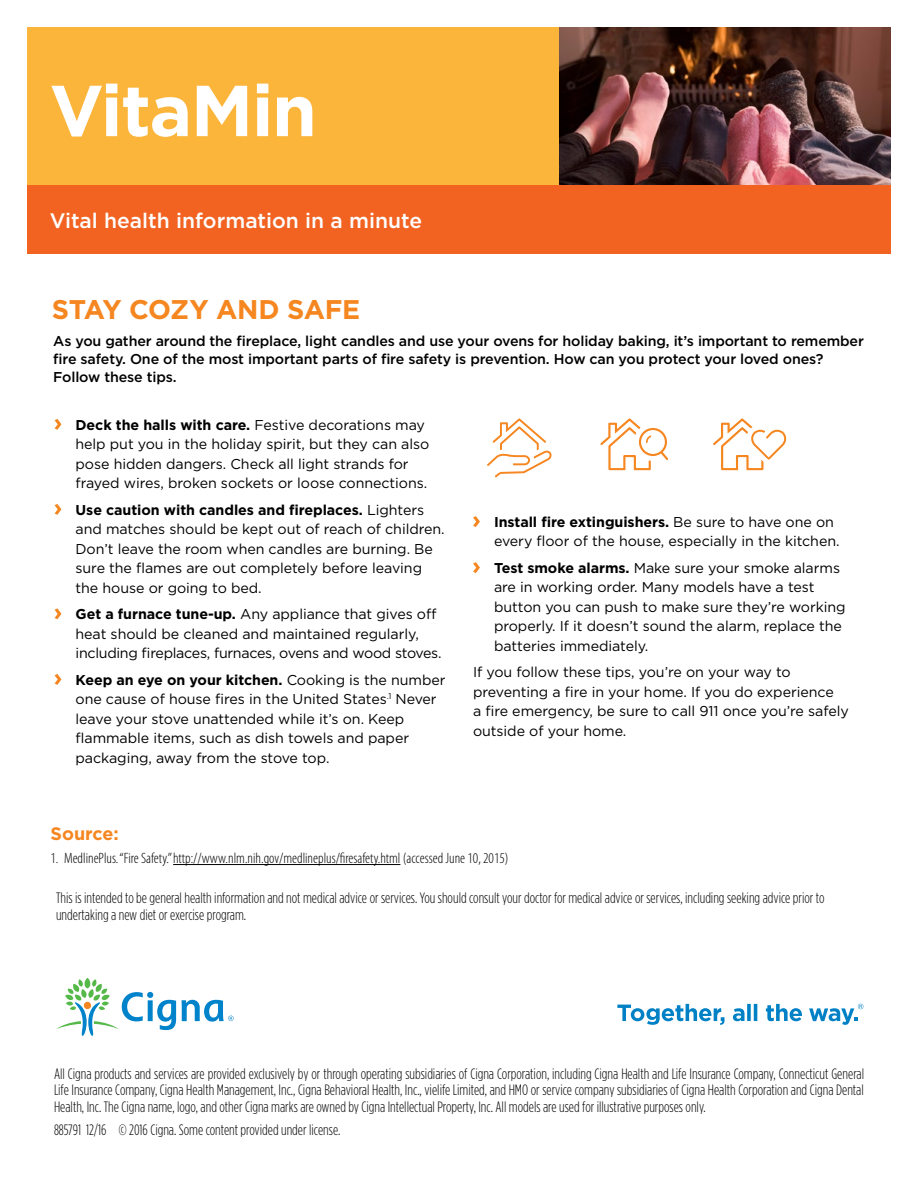
<style>
.page{position:relative;width:918px;height:1188px;background:#fff}
.page>*{position:absolute;margin:0;border:0;box-sizing:border-box;transform-origin:0 0}
.t1{font:700 72px "Gotham";letter-spacing:-.02em;color:#fff}
.t2{font:700 27px "Gotham";letter-spacing:-.015em;color:#f6861f}
.t3{font:500 21px "Gotham";color:#fff}
.t4{font:700 18px "Gotham";color:#f6861f}
.t5{font:300 15px/16.5px "Gotham Condensed";color:#000;text-align:justify}
.t6{font:300 condensed 15px "Myriad Pro";color:#000}
.t7{font:14.25px/19.5px "Gotham";letter-spacing:-.005em;color:#000}
.t8{font:500 14.25px/18px "Gotham";letter-spacing:-.01em;color:#000}
.s1{font-weight:700}
</style>
<div class="page">
<svg style="left:55px;top:419px;width:6px;height:11px"></svg>
<svg style="left:55px;top:504px;width:6px;height:11px"></svg>
<svg style="left:55px;top:608px;width:6px;height:11px"></svg>
<svg style="left:55px;top:674px;width:6px;height:11px"></svg>
<img style="left:558px;top:27px;width:333px;height:158px">
<div style="left:27px;top:27px;width:531px;height:158px;background:#fcb53b"></div>
<div style="left:27px;top:185px;width:864px;height:69px;background:#f26322"></div>
<svg style="left:473px;top:516px;width:7px;height:11px"></svg>
<svg style="left:473px;top:562px;width:7px;height:11px"></svg>
<svg style="left:617px;top:1004px;width:108px;height:21px"></svg>
<svg style="left:733px;top:1004px;width:24px;height:17px"></svg>
<svg style="left:766px;top:1004px;width:36px;height:17px"></svg>
<svg style="left:809px;top:1004px;width:54px;height:21px"></svg>
<svg style="left:57px;top:978px;width:177px;height:58px"></svg>
<hr style="left:173px;top:864px;width:227px;height:1px;background:#000">
<svg style="left:487px;top:418px;width:65px;height:60px"></svg>
<svg style="left:713px;top:418px;width:74px;height:53px"></svg>
<svg style="left:600px;top:418px;width:68px;height:53px"></svg>
<h1 class="t1" style="left:50px;top:69px;width:269px">VitaMin</h1>
<h3 class="t3" style="left:50px;top:207px;width:374px">Vital health information in a minute</h3>
<h2 class="t2" style="left:52px;top:294px;width:310px">STAY COZY AND SAFE</h2>
<p class="t8" style="left:53px;top:332px;width:812px">As you gather around the fireplace, light candles and use your ovens for holiday baking, it’s important to remember fire safety. One of the most important parts of fire safety is prevention. How can you protect your loved ones?<br>Follow these tips.</p>
<p class="t7" style="left:76px;top:415px;width:355px"><span class="s1">Deck the halls with care.</span> Festive decorations may help put you in the holiday spirit, but they can also pose hidden dangers. Check all light strands for frayed wires, broken sockets or loose connections.</p>
<p class="t7" style="left:76px;top:500px;width:371px"><span class="s1">Use caution with candles and fireplaces.</span> Lighters and matches should be kept out of reach of children.<br>Don’t leave the room when candles are burning. Be sure the flames are out completely before leaving the house or going to bed.</p>
<p class="t7" style="left:76px;top:604px;width:368px"><span class="s1">Get a furnace tune-up.</span> Any appliance that gives off heat should be cleaned and maintained regularly, including fireplaces, furnaces, ovens and wood stoves.</p>
<p class="t7" style="left:76px;top:670px;width:371px"><span class="s1">Keep an eye on your kitchen.</span> Cooking is the number one cause of house fires in the United States<sup>.1</sup> Never leave your stove unattended while it’s on. Keep flammable items, such as dish towels and paper packaging, away from the stove top.</p>
<p class="t7" style="left:494px;top:512px;width:347px"><span class="s1">Install fire extinguishers.</span> Be sure to have one on every floor of the house, especially in the kitchen.</p>
<p class="t7" style="left:494px;top:558px;width:353px"><span class="s1">Test smoke alarms.</span> Make sure your smoke alarms are in working order. Many models have a test button you can push to make sure they’re working properly. If it doesn’t sound the alarm, replace the batteries immediately.</p>
<p class="t7" style="left:473px;top:662px;width:377px">If you follow these tips, you’re on your way to preventing a fire in your home. If you do experience<br>a fire emergency, be sure to call 911 once you’re safely outside of your home.</p>
<p class="t4" style="left:51px;top:823px;width:70px">Source:</p>
<p class="t6" style="left:51px;top:850px;width:460px">1. MedlinePlus. “Fire Safety.” http://www.nlm.nih.gov/medlineplus/firesafety.html (accessed June 10, 2015)</p>
<p class="t5" style="left:56px;top:890px;width:770px">This is intended to be general health information and not medical advice or services. You should consult your doctor for medical advice or services, including seeking advice prior to undertaking a new diet or exercise program.</p>
<p class="t5" style="left:54px;top:1065px;width:812px">All Cigna products and services are provided exclusively by or through operating subsidiaries of Cigna Corporation, including Cigna Health and Life Insurance Company, Connecticut General Life Insurance Company, Cigna Health Management, Inc., Cigna Behavioral Health, Inc., vielife Limited, and HMO or service company subsidiaries of Cigna Health Corporation and Cigna Dental Health, Inc. The Cigna name, logo, and other Cigna marks are owned by Cigna Intellectual Property, Inc. All models are used for illustrative purposes only.</p>
<p class="t5" style="left:54px;top:1122px;width:288px">885791 12/16 © 2016 Cigna. Some content provided under license.</p>
</div>
